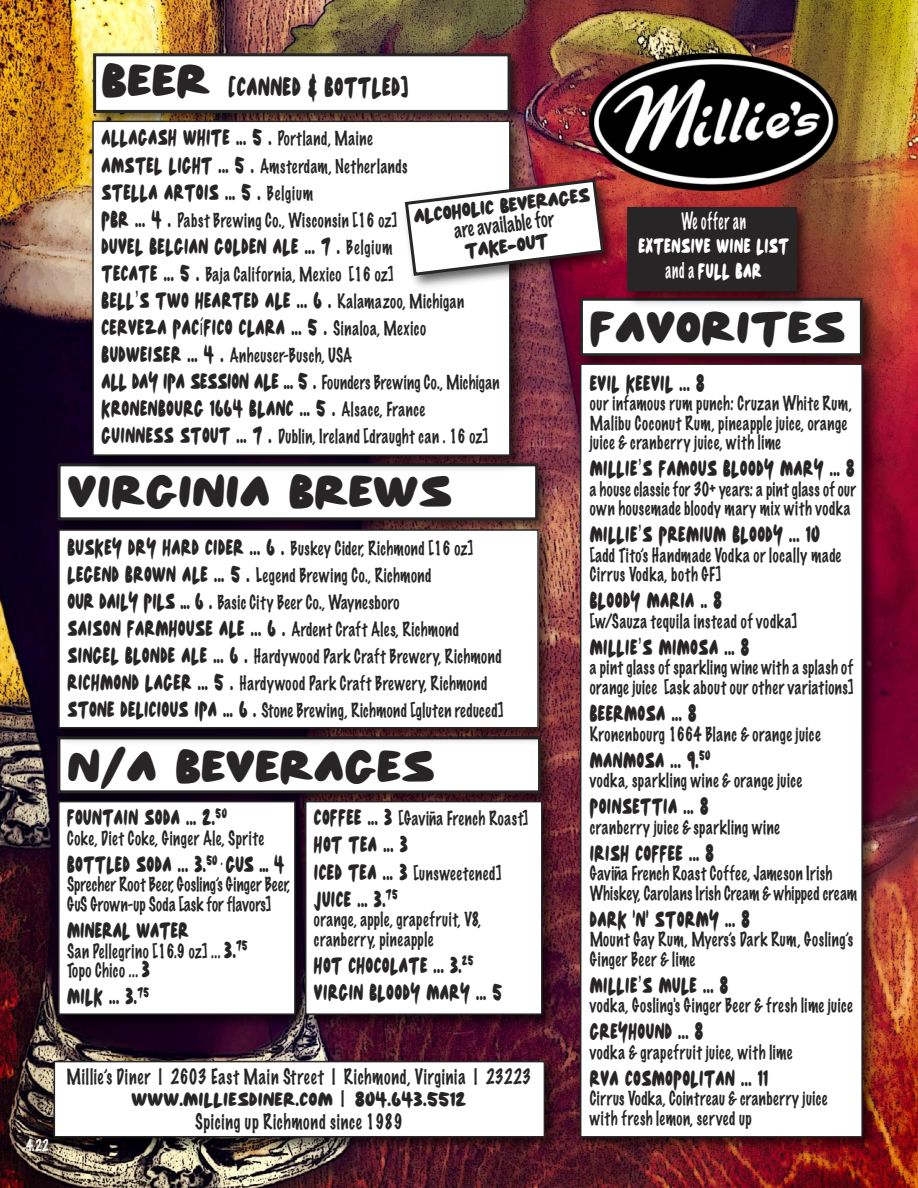
<style>
.page{position:relative;width:918px;height:1188px;background:#fff}
.page>*{position:absolute;margin:0;border:0;box-sizing:border-box;transform-origin:0 0}
.t1{font:45px "Yay";color:#272526}
.t2{font:27px "Yay";letter-spacing:.03em;color:#272526;scale:.6 1}
.t3{font:22.5px/27px "Yay";letter-spacing:.03em;color:#272526;scale:.6 1}
.t4{font:21px/24.5px "Yay";letter-spacing:.03em;color:#fff;text-align:center;scale:.6 1}
.t5{font:100 21px "Marker Felt";letter-spacing:.07em;color:#fff;scale:.6 1}
.t6{font:20.25px "Yay";color:#272526;scale:.8 1}
.t7{font:100 20.25px "Marker Felt";color:#272526;scale:.8 1}
.t8{font:100 19.5px "Marker Felt";letter-spacing:.05em;color:#272526;scale:.8 1}
.t9{font:19.5px "Yay";letter-spacing:.015em;color:#272526;scale:.8 1}
.t10{font:100 18px/19.5px "Marker Felt";letter-spacing:.04em;color:#272526;scale:.8 1}
.t11{font:100 15px "Marker Felt";color:#fff;scale:.8 1}
.s1{font-size:45px}
.s2{font-family:"Marker Felt";font-weight:100;font-size:18px}
.s3{font-family:"Yay";font-weight:400;font-size:22.5px}
.s4{font-family:"Lucida Grande"}
.s5{font-family:"Marker Felt";font-weight:100}
</style>
<div class="page">
<img style="left:0;top:0;width:918px;height:1188px">
<img style="left:51px;top:456px;width:506px;height:67px">
<div style="left:59px;top:465px;width:478px;height:54px;background:#fff"></div>
<div style="left:58px;top:463px;width:480px;height:57px;border:3px solid #272526"></div>
<img style="left:51px;top:729px;width:509px;height:65px">
<div style="left:59px;top:738px;width:481px;height:54px;background:#fff"></div>
<div style="left:57px;top:736px;width:484px;height:57px;border:3px solid #272526"></div>
<img style="left:51px;top:523px;width:507px;height:225px">
<div style="left:59px;top:530px;width:479px;height:198px;background:#fff"></div>
<div style="left:58px;top:529px;width:481px;height:200px;border:2px solid #272526"></div>
<img style="left:51px;top:794px;width:247px;height:240px">
<div style="left:59px;top:802px;width:236px;height:212px;background:#fff"></div>
<div style="left:58px;top:801px;width:238px;height:214px;border:2px solid #272526"></div>
<img style="left:298px;top:794px;width:264px;height:240px">
<div style="left:306px;top:802px;width:236px;height:212px;background:#fff"></div>
<div style="left:305px;top:801px;width:238px;height:214px;border:2px solid #272526"></div>
<img style="left:86px;top:47px;width:444px;height:67px">
<div style="left:95px;top:55px;width:414px;height:56px;background:#fff"></div>
<div style="left:93px;top:53px;width:418px;height:60px;border:3px solid #272526"></div>
<img style="left:86px;top:114px;width:444px;height:356px">
<div style="left:93px;top:121px;width:417px;height:334px;background:#fff"></div>
<div style="left:92px;top:121px;width:419px;height:335px;border:2px solid #272526"></div>
<img style="left:573px;top:291px;width:309px;height:65px">
<div style="left:581px;top:299px;width:280px;height:56px;background:#fff"></div>
<div style="left:580px;top:298px;width:283px;height:58px;border:3px solid #272526"></div>
<img style="left:573px;top:356px;width:309px;height:800px">
<div style="left:581px;top:364px;width:281px;height:773px;background:#fff"></div>
<div style="left:580px;top:363px;width:283px;height:775px;border:2px solid #272526"></div>
<img style="left:620px;top:200px;width:196px;height:104px">
<div style="left:629px;top:209px;width:166px;height:81px;background:#272526"></div>
<div style="left:627px;top:207px;width:170px;height:84px;border:3px solid #272526"></div>
<img style="left:47px;top:1054px;width:518px;height:102px">
<div style="left:54px;top:1062px;width:490px;height:75px;background:#fff"></div>
<div style="left:54px;top:1061px;width:491px;height:76px;border:2px solid #272526"></div>
<img style="left:581px;top:49px;width:265px;height:144px">
<img style="left:413px;top:171px;width:212px;height:125px">
<svg style="left:404px;top:177px;width:202px;height:101px"></svg>
<p class="t11" style="left:26px;top:1138px;width:30px">4.22</p>
<h2 class="t2" style="left:102px;top:71px;width:513px"><span class="s1">Beer</span> [canned &amp; bottled]</h2>
<p class="t3" style="left:102px;top:124px;width:453px">Allagash White ... 5 . <span class="s2">Portland, Maine</span></p>
<p class="t10" style="left:102px;top:157px;width:384px"><span class="s3">Amstel Light ... 5 .</span> Amsterdam, Netherlands</p>
<p class="t3" style="left:102px;top:178px;width:354px">stella artois ... 5 . <span class="s2">Belgium</span></p>
<p class="t10" style="left:102px;top:211px;width:371px"><span class="s3">pbr ... 4 .</span> Pabst Brewing Co., Wisconsin [16 oz]</p>
<p class="t3" style="left:102px;top:233px;width:487px">duvel belgian golden ale ... 7 . <span class="s2">Belgium</span></p>
<p class="t10" style="left:102px;top:265px;width:366px"><span class="s3">tecate ... 5 .</span> Baja California, Mexico [16 oz]</p>
<p class="t3" style="left:102px;top:287px;width:606px">Bell<span class="s4">’</span>s Two Hearted Ale ... 6 . <span class="s2">Kalamazoo, Michigan<br></span>Cerveza Pac<span class="s4">í</span>fico Clara ... 5 . <span class="s2">Sinaloa, Mexico</span></p>
<p class="t10" style="left:102px;top:343px;width:499px;line-height:27px"><span class="s3">budweiser ... 4 .</span> Anheuser-Busch, USA<br><span class="s3">all day ipa session ale ... 5 .</span> Founders Brewing Co., Michigan</p>
<p class="t3" style="left:102px;top:395px;width:540px">kronenbourg 1664 blanc ... 5 . <span class="s2">Alsace, France</span></p>
<p class="t10" style="left:102px;top:428px;width:485px"><span class="s3">guinness stout ... 7 .</span> Dublin, Ireland [draught can . 16 oz]</p>
<h1 class="t1" style="left:68px;top:465px;width:386px">virginia brews</h1>
<p class="t10" style="left:67px;top:535px;width:547px;line-height:27px"><span class="s3">buskey dry hard cider ... 6 .</span> Buskey Cider, Richmond [16 oz] <span class="s3">legend brown ale ... 5 .</span> Legend Brewing Co., Richmond<br><span class="s3">Our Daily Pils ... 6 .</span> Basic City Beer Co., Waynesboro<br><span class="s3">Saison Farmhouse Ale ... 6 .</span> Ardent Craft Ales, Richmond <span class="s3">singel blonde ale ... 6 .</span> Hardywood Park Craft Brewery, Richmond <span class="s3">Richmond Lager ... 5 .</span> Hardywood Park Craft Brewery, Richmond <span class="s3">stone delicious ipa ... 6 .</span> Stone Brewing, Richmond [gluten reduced]</p>
<p class="t6" style="left:412px;top:205px;width:224px;rotate:-7deg">alcoholic beverages</p>
<p class="t7" style="left:453px;top:221px;width:127px;rotate:-7deg">are available for</p>
<p class="t5" style="left:681px;top:210px;width:109px">We offer an</p>
<p class="t4" style="left:638px;top:234px;width:253px">extensive wine list <span class="s5">and a</span> full bar</p>
<p class="t6" style="left:463px;top:239px;width:107px;rotate:-7deg">take-out</p>
<h1 class="t1" style="left:590px;top:301px;width:257px">favorites</h1>
<p class="t3" style="left:590px;top:369px;width:192px">Evil Keevil ... 8</p>
<p class="t10" style="left:590px;top:395px;width:329px">our infamous rum punch: Cruzan White Rum,<br>Malibu Coconut Rum, pineapple juice, orange juice &amp; cranberry juice, with lime</p>
<p class="t3" style="left:590px;top:455px;width:443px">Millie<span class="s4">’</span>s Famous Bloody Mary ... 8</p>
<p class="t10" style="left:590px;top:480px;width:334px">a house classic for 30+ years: a pint glass of our own housemade bloody mary mix with vodka</p>
<p class="t3" style="left:590px;top:521px;width:385px">Millie<span class="s4">’</span>s Premium Bloody ... 10</p>
<p class="t10" style="left:590px;top:546px;width:316px">[add Tito’s Handmade Vodka or locally made<br>Cirrus Vodka, both GF]</p>
<p class="t3" style="left:590px;top:587px;width:222px">Bloody Maria .. 8</p>
<p class="t10" style="left:590px;top:612px;width:261px">[w/Sauza tequila instead of vodka]</p>
<p class="t3" style="left:590px;top:634px;width:267px">Millie<span class="s4">’</span>s Mimosa ... 8</p>
<p class="t10" style="left:590px;top:659px;width:331px">a pint glass of sparkling wine with a splash of orange juice [ask about our other variations]</p>
<p class="t3" style="left:590px;top:700px;width:179px">Beermosa ... 8</p>
<p class="t10" style="left:590px;top:725px;width:290px">Kronenbourg 1664 Blanc &amp; orange juice</p>
<p class="t3" style="left:590px;top:746px;width:203px">MANmosa ... 9.<sup>50</sup></p>
<p class="t10" style="left:590px;top:772px;width:267px">vodka, sparkling wine &amp; orange juice</p>
<p class="t3" style="left:590px;top:793px;width:199px">Poinsettia ... 8</p>
<p class="t10" style="left:590px;top:818px;width:239px">cranberry juice &amp; sparkling wine</p>
<p class="t3" style="left:590px;top:839px;width:208px">Irish Coffee ... 8</p>
<p class="t10" style="left:590px;top:865px;width:336px">Gaviña French Roast Coffee, Jameson Irish<br>Whiskey, Carolans Irish Cream &amp; whipped cream</p>
<p class="t3" style="left:590px;top:906px;width:268px">Dark 'n' Stormy ... 8</p>
<p class="t10" style="left:590px;top:931px;width:331px">Mount Gay Rum, Myers’s Dark Rum, Gosling’s<br>Ginger Beer &amp; lime</p>
<p class="t3" style="left:590px;top:972px;width:232px">Millie<span class="s4">’</span>s Mule ... 8</p>
<p class="t10" style="left:590px;top:997px;width:330px">vodka, Gosling's Ginger Beer &amp; fresh lime juice</p>
<p class="t3" style="left:590px;top:1018px;width:190px">Greyhound ... 8</p>
<p class="t10" style="left:590px;top:1043px;width:254px">vodka &amp; grapefruit juice, with lime</p>
<p class="t3" style="left:590px;top:1065px;width:298px">RVA cosmopolitan ... 11</p>
<p class="t10" style="left:590px;top:1090px;width:299px">Cirrus Vodka, Cointreau &amp; cranberry juice with fresh lemon, served up</p>
<h1 class="t1" style="left:68px;top:740px;width:369px">n/a beverages</h1>
<p class="t3" style="left:67px;top:804px;width:268px">fountain Soda ... 2.<sup>50</sup></p>
<p class="t10" style="left:67px;top:829px;width:248px">Coke, Diet Coke, Ginger Ale, Sprite</p>
<p class="t3" style="left:67px;top:851px;width:364px">Bottled Soda ... 3.<sup>50</sup> <sup>.</sup> GuS ... 4</p>
<p class="t10" style="left:67px;top:876px;width:280px">Sprecher Root Beer, Gosling’s Ginger Beer,<br>GuS Grown-up Soda [ask for flavors]</p>
<p class="t3" style="left:67px;top:917px;width:204px">mineral water</p>
<p class="t10" style="left:67px;top:942px;width:227px">San Pellegrino [16.9 oz] ... <span class="s3">3.</span><sup>75<br></sup>Topo Chico ... <span class="s3">3</span></p>
<p class="t3" style="left:67px;top:983px;width:139px">Milk ... 3.<sup>75</sup></p>
<p class="t10" style="left:314px;top:810px;width:269px"><span class="s3">Coffee ... 3</span> [Gaviña French Roast]</p>
<p class="t3" style="left:314px;top:831px;width:158px">hot Tea ... 3</p>
<p class="t10" style="left:314px;top:864px;width:236px"><span class="s3">Iced Tea ... 3</span> [unsweetened]</p>
<p class="t3" style="left:314px;top:885px;width:141px">Juice ... 3.<sup>75</sup></p>
<p class="t10" style="left:314px;top:910px;width:210px">orange, apple, grapefruit, V8, cranberry, pineapple</p>
<p class="t3" style="left:314px;top:951px;width:315px">Hot Chocolate ... 3.<sup>25<br></sup>Virgin Bloody Mary ... 5</p>
<p class="t8" style="left:67px;top:1067px;width:582px">Millie’s Diner | 2603 East Main Street | Richmond, Virginia | 23223</p>
<p class="t9" style="left:132px;top:1088px;width:420px">www.milliesdiner.com <span class="s5">|</span> 804.643.5512</p>
<p class="t8" style="left:195px;top:1112px;width:261px">Spicing up Richmond since 1989</p>
</div>
